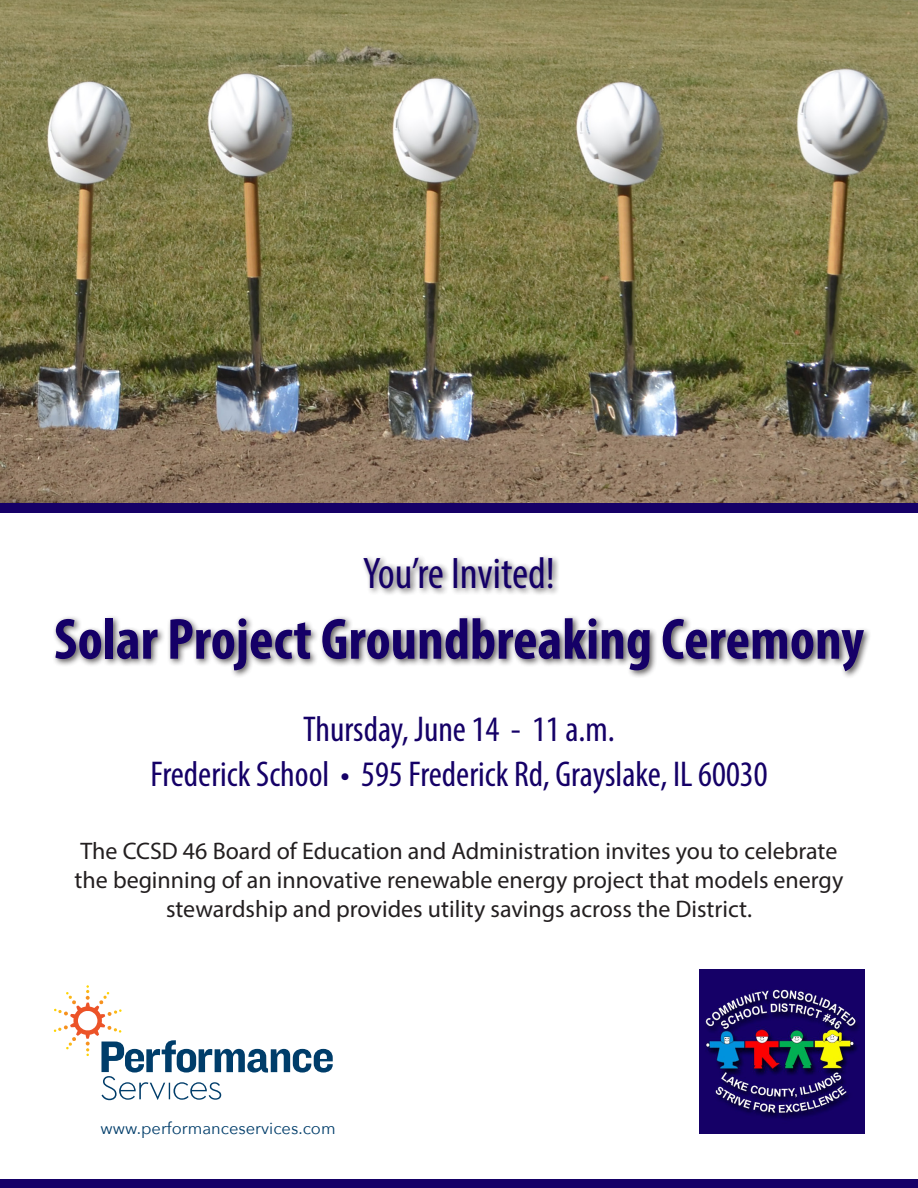
<style>
.page{position:relative;width:918px;height:1188px;background:#fff}
.page>*{position:absolute;margin:0;border:0;box-sizing:border-box;transform-origin:0 0}
.t1{font:700 condensed 58.5px "Myriad Pro";color:#150067}
.t2{font:condensed 44.4px "Myriad Pro";color:#150067}
.t3{font:condensed 36px "Myriad Pro";color:#150067}
.t4{font:24px/28.8px "Myriad Pro";color:#231f20;text-align:center}
.t5{font:16.5px "Avenir Next";color:#003d6a}
</style>
<div class="page">
<img style="left:1px;top:0;width:917px;height:503px">
<div style="left:52px;top:554px;width:819px;height:125px;background:#231f20;opacity:.75"></div>
<div style="left:0;top:503px;width:918px;height:10px;background:#150067"></div>
<div style="left:0;top:1179px;width:918px;height:9px;background:#150067"></div>
<svg style="left:54px;top:985px;width:279px;height:115px"></svg>
<img style="left:700px;top:970px;width:164px;height:164px">
<p class="t2" style="left:363px;top:547px;width:193px">You’re Invited!</p>
<p class="t1" style="left:54px;top:603px;width:812px">Solar Project Groundbreaking Ceremony</p>
<p class="t3" style="left:303px;top:707px;width:313px">Thursday, June 14 - 11 a.m.</p>
<p class="t3" style="left:150px;top:753px;width:619px">Frederick School • 595 Frederick Rd, Grayslake, IL 60030</p>
<p class="t4" style="left:75px;top:836px;width:770px">The CCSD 46 Board of Education and Administration invites you to celebrate the beginning of an innovative renewable energy project that models energy stewardship and provides utility savings across the District.</p>
<p class="t5" style="left:100px;top:1118px;width:237px">www.performanceservices.com</p>
</div>
